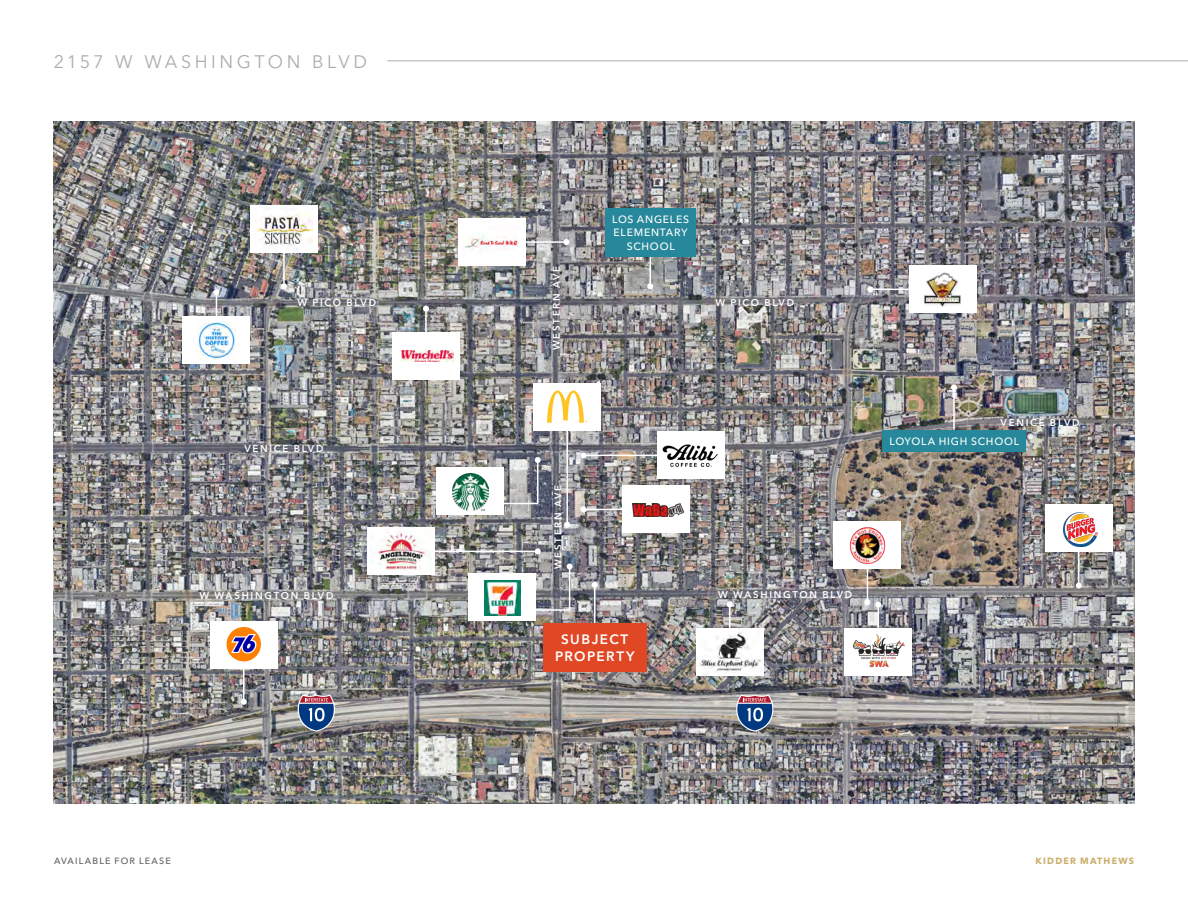
<style>
.page{position:relative;width:1188px;height:918px;background:#fff}
.page>*{position:absolute;margin:0;border:0;box-sizing:border-box;transform-origin:0 0}
.t1{font:18px "Avenir Next LT Pro";letter-spacing:.195em;color:#afabac}
.Subject_Property_Label_-_White_2023{font:600 13.5px/16.5px "Avenir Next LT Pro";letter-spacing:.105em;color:#fff;text-align:center}
.Other_Callout_Text_-_White_2023{font:500 10.5px/13.5px "Avenir Next LT Pro";letter-spacing:.075em;color:#fff;text-align:center}
.Street_Names_-_White_2023{font:600 9.75px "Avenir Next LT Pro";letter-spacing:.175em;color:#fff}
.t2{font:500 9px "Avenir Next LT Pro";letter-spacing:.13em;color:#5e5d5d}
.t3{font:700 9px "Avenir Next LT Pro";letter-spacing:.13em;color:#cbae6b}
</style>
<div class="page">
<img style="left:54px;top:122px;width:1080px;height:681px">
<svg style="left:736px;top:694px;width:37px;height:38px"></svg>
<svg style="left:298px;top:694px;width:37px;height:38px"></svg>
<hr style="left:566px;top:426px;width:2px;height:99px;background:#fff">
<svg style="left:564px;top:522px;width:6px;height:6px"></svg>
<div style="left:533px;top:383px;width:68px;height:47px;background:#fff"></div>
<svg style="left:547px;top:391px;width:40px;height:32px"></svg>
<hr style="left:1078px;top:545px;width:2px;height:41px;background:#fff">
<svg style="left:1076px;top:583px;width:6px;height:6px"></svg>
<div style="left:1045px;top:505px;width:68px;height:47px;background:#fff"></div>
<img style="left:1063px;top:512px;width:34px;height:34px">
<hr style="left:515px;top:241px;width:51px;height:2px;background:#fff">
<svg style="left:563px;top:239px;width:6px;height:6px"></svg>
<div style="left:458px;top:218px;width:68px;height:48px;background:#fff"></div>
<img style="left:464px;top:235px;width:55px;height:15px">
<hr style="left:283px;top:246px;width:2px;height:40px;background:#fff">
<svg style="left:281px;top:283px;width:6px;height:6px"></svg>
<div style="left:250px;top:205px;width:68px;height:48px;background:#fff"></div>
<img style="left:256px;top:207px;width:56px;height:44px">
<hr style="left:425px;top:309px;width:2px;height:40px;background:#fff">
<svg style="left:423px;top:306px;width:6px;height:6px"></svg>
<div style="left:392px;top:332px;width:68px;height:48px;background:#fff"></div>
<img style="left:401px;top:351px;width:52px;height:10px">
<hr style="left:594px;top:585px;width:2px;height:47px;background:#fff">
<svg style="left:592px;top:582px;width:6px;height:6px"></svg>
<div style="left:543px;top:623px;width:103px;height:49px;background:#e04825"></div>
<hr style="left:729px;top:605px;width:1px;height:40px;background:#fff">
<svg style="left:727px;top:602px;width:6px;height:6px"></svg>
<img style="left:696px;top:628px;width:68px;height:48px">
<hr style="left:584px;top:509px;width:51px;height:1px;background:#fff">
<svg style="left:581px;top:506px;width:6px;height:6px"></svg>
<div style="left:622px;top:486px;width:68px;height:47px;background:#fff"></div>
<img style="left:632px;top:504px;width:51px;height:13px">
<hr style="left:867px;top:562px;width:1px;height:40px;background:#fff">
<div style="left:834px;top:522px;width:67px;height:47px;background:#fff"></div>
<img style="left:849px;top:528px;width:37px;height:35px">
<hr style="left:878px;top:605px;width:1px;height:40px;background:#fff">
<svg style="left:864px;top:599px;width:17px;height:9px"></svg>
<div style="left:844px;top:628px;width:68px;height:48px;background:#fff"></div>
<img style="left:852px;top:634px;width:53px;height:34px">
<hr style="left:870px;top:289px;width:51px;height:1px;background:#fff">
<svg style="left:867px;top:286px;width:6px;height:6px"></svg>
<div style="left:909px;top:266px;width:68px;height:47px;background:#fff"></div>
<img style="left:924px;top:272px;width:37px;height:35px">
<hr style="left:650px;top:248px;width:1px;height:38px;background:#fff">
<svg style="left:647px;top:283px;width:6px;height:6px"></svg>
<div style="left:605px;top:208px;width:91px;height:48px;background:#26889a"></div>
<hr style="left:216px;top:292px;width:1px;height:41px;background:#fff">
<svg style="left:213px;top:289px;width:6px;height:6px"></svg>
<div style="left:183px;top:316px;width:67px;height:47px;background:#fff"></div>
<img style="left:197px;top:321px;width:39px;height:38px">
<hr style="left:243px;top:661px;width:1px;height:41px;background:#fff">
<svg style="left:241px;top:699px;width:6px;height:6px"></svg>
<div style="left:210px;top:621px;width:68px;height:47px;background:#fff"></div>
<div style="left:227px;top:627px;width:34px;height:34px;background:#ff8000;border-radius:50%"></div>
<svg style="left:231px;top:634px;width:26px;height:20px"></svg>
<hr style="left:423px;top:551px;width:115px;height:1px;background:#fff">
<svg style="left:535px;top:548px;width:6px;height:6px"></svg>
<div style="left:367px;top:528px;width:68px;height:47px;background:#fff"></div>
<img style="left:377px;top:532px;width:54px;height:41px">
<hr style="left:584px;top:455px;width:85px;height:1px;background:#fff">
<svg style="left:581px;top:452px;width:6px;height:6px"></svg>
<div style="left:657px;top:432px;width:68px;height:47px;background:#fff"></div>
<img style="left:662px;top:444px;width:56px;height:23px">
<hr style="left:953px;top:387px;width:2px;height:55px;background:#fff">
<svg style="left:951px;top:384px;width:6px;height:6px"></svg>
<div style="left:883px;top:431px;width:143px;height:21px;background:#26889a"></div>
<svg style="left:512px;top:563px;width:61px;height:48px;background:#8d8e94"></svg>
<div style="left:468px;top:574px;width:68px;height:47px;background:#fff"></div>
<img style="left:485px;top:580px;width:35px;height:35px">
<svg style="left:480px;top:457px;width:61px;height:48px;background:#9d9fa3"></svg>
<div style="left:436px;top:467px;width:68px;height:48px;background:#fff"></div>
<img style="left:453px;top:474px;width:36px;height:36px">
<hr style="left:387px;top:61px;width:801px;height:1px;background:#afabac">
<h1 class="t1" style="left:54px;top:51px;width:315px">2157 W WASHINGTON BLVD</h1>
<p class="Other_Callout_Text_-_White_2023" style="left:612px;top:212px;width:79px">LOS ANGELES<br>ELEMENTARY<br>SCHOOL</p>
<p class="Street_Names_-_White_2023" style="left:551px;top:350px;width:86px;rotate:-90deg">WESTERN AVE</p>
<p class="Street_Names_-_White_2023" style="left:297px;top:296px;width:80px">W PICO BLVD</p>
<p class="Street_Names_-_White_2023" style="left:715px;top:296px;width:80px">W PICO BLVD</p>
<p class="Street_Names_-_White_2023" style="left:244px;top:443px;width:81px">VENICE BLVD</p>
<p class="Street_Names_-_White_2023" style="left:199px;top:590px;width:136px">W WASHINGTON BLVD</p>
<p class="Street_Names_-_White_2023" style="left:552px;top:569px;width:86px;rotate:-90deg">WESTERN AVE</p>
<p class="Subject_Property_Label_-_White_2023" style="left:555px;top:631px;width:81px">SUBJECT<br>PROPERTY</p>
<p class="Street_Names_-_White_2023" style="left:718px;top:588px;width:136px">W WASHINGTON BLVD</p>
<p class="Street_Names_-_White_2023" style="left:1001px;top:416px;width:81px">VENICE BLVD</p>
<p class="Other_Callout_Text_-_White_2023" style="left:890px;top:435px;width:131px">LOYOLA HIGH SCHOOL</p>
<p class="t2" style="left:54px;top:855px;width:118px">AVAILABLE FOR LEASE</p>
<p class="t3" style="left:1036px;top:855px;width:100px">KIDDER MATHEWS</p>
</div>
